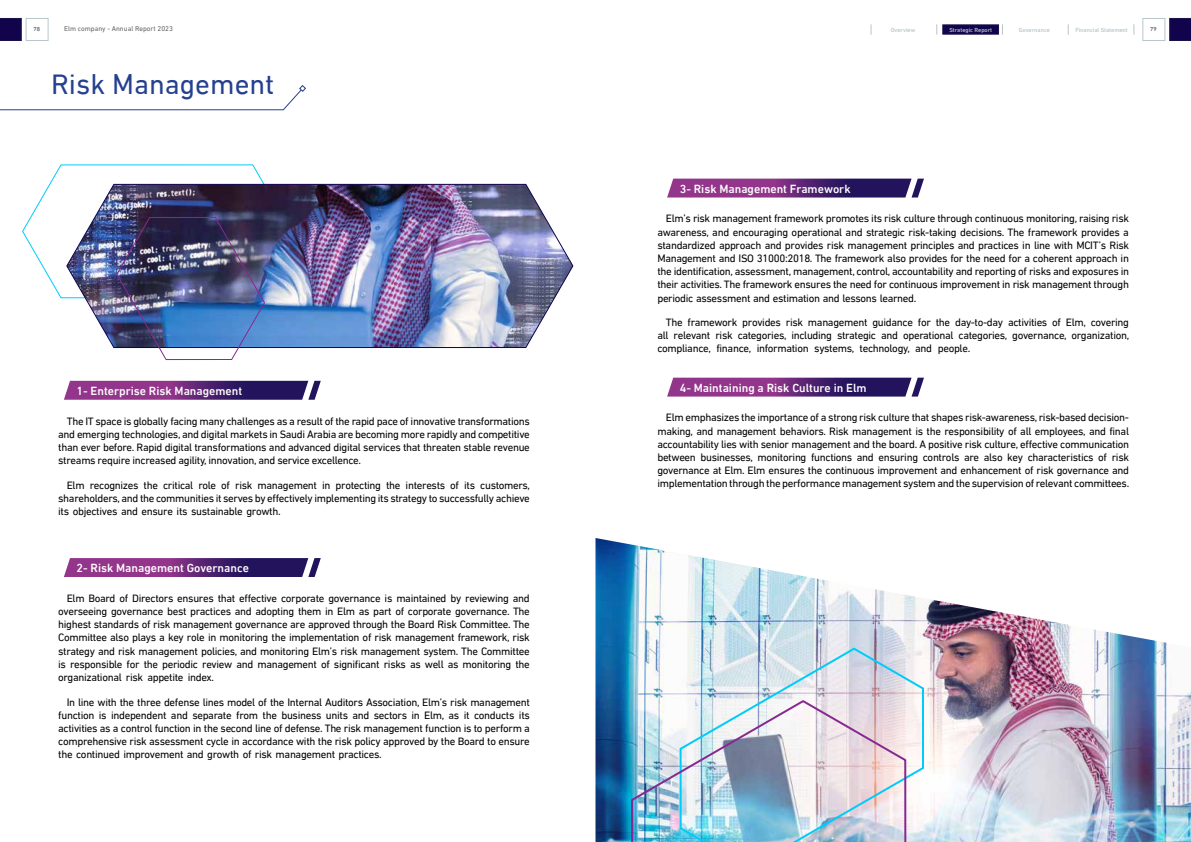
<style>
.page{position:relative;width:1191px;height:842px;background:#fff}
.page>*{position:absolute;margin:0;border:0;box-sizing:border-box;transform-origin:0 0}
.t1{font:29px "DIN Next LT Arabic";color:#25408f}
.t2{font:500 12px "DIN Next LT Arabic";color:#fff}
.t3{font:11px/13.2px "DIN Next LT Arabic";letter-spacing:-.03em;color:#000;text-align:justify}
.t4{font:7.1px "DIN Next LT Arabic";color:#636363}
.t5{font:500 6px "DIN Next LT Arabic";color:#b8c6ca}
.t6{font:500 6px "DIN Next LT Arabic";color:#556375}
</style>
<div class="page">
<div style="left:942px;top:24px;width:57px;height:11px;background:#11034c;border:1px solid #1a134b"></div>
<div style="left:26px;top:18px;width:23px;height:23px;border:1px solid #b8c6ca"></div>
<div style="left:1142px;top:18px;width:23px;height:23px;border:1px solid #b8c6ca"></div>
<svg style="left:0;top:18px;width:22px;height:23px"></svg>
<svg style="left:1169px;top:18px;width:22px;height:23px"></svg>
<img style="left:595px;top:538px;width:596px;height:304px">
<svg style="left:678px;top:646px;width:247px;height:196px"></svg>
<img style="left:629px;top:699px;width:278px;height:143px">
<svg style="left:667px;top:179px;width:257px;height:19px;background:#6c3680"></svg>
<svg style="left:667px;top:378px;width:257px;height:19px;background:#6c357f"></svg>
<img style="left:292px;top:183px;width:282px;height:165px">
<img style="left:22px;top:164px;width:270px;height:196px">
<svg style="left:0;top:85px;width:306px;height:26px"></svg>
<svg style="left:64px;top:381px;width:257px;height:19px;background:#6a337e"></svg>
<svg style="left:64px;top:558px;width:257px;height:19px;background:#69317d"></svg>
<p class="t6" style="left:33px;top:26px;width:8px">78</p>
<p class="t4" style="left:64px;top:25px;width:110px">Elm company - Annual Report 2023</p>
<p class="t5" style="left:891px;top:26px;width:26px">Overview</p>
<p class="t5" style="left:949px;top:26px;width:44px">Strategic Report</p>
<p class="t5" style="left:1018px;top:26px;width:33px">Governance</p>
<p class="t5" style="left:1075px;top:26px;width:54px">Financial Statement</p>
<p class="t6" style="left:1150px;top:26px;width:8px">79</p>
<h1 class="t1" style="left:51px;top:67px;width:225px">Risk Management</h1>
<p class="t2" style="left:77px;top:384px;width:167px">1- Enterprise Risk Management</p>
<p class="t3" style="left:58px;top:414px;width:473px;text-indent:9px">The IT space is globally facing many challenges as a result of the rapid pace of innovative transformations and emerging technologies, and digital markets in Saudi Arabia are becoming more rapidly and competitive than ever before. Rapid digital transformations and advanced digital services that threaten stable revenue streams require increased agility, innovation, and service excellence.</p>
<p class="t3" style="left:58px;top:478px;width:473px;text-indent:9px">Elm recognizes the critical role of risk management in protecting the interests of its customers, shareholders, and the communities it serves by effectively implementing its strategy to successfully achieve its objectives and ensure its sustainable growth.</p>
<p class="t2" style="left:77px;top:561px;width:174px">2- Risk Management Governance</p>
<p class="t3" style="left:58px;top:591px;width:473px;text-indent:9px">Elm Board of Directors ensures that effective corporate governance is maintained by reviewing and overseeing governance best practices and adopting them in Elm as part of corporate governance. The highest standards of risk management governance are approved through the Board Risk Committee. The Committee also plays a key role in monitoring the implementation of risk management framework, risk strategy and risk management policies, and monitoring Elm’s risk management system. The Committee is responsible for the periodic review and management of significant risks as well as monitoring the organizational risk appetite index.</p>
<p class="t3" style="left:58px;top:695px;width:473px;text-indent:9px">In line with the three defense lines model of the Internal Auditors Association, Elm’s risk management function is independent and separate from the business units and sectors in Elm, as it conducts its activities as a control function in the second line of defense. The risk management function is to perform a comprehensive risk assessment cycle in accordance with the risk policy approved by the Board to ensure the continued improvement and growth of risk management practices.</p>
<p class="t2" style="left:680px;top:181px;width:172px">3- Risk Management Framework</p>
<p class="t3" style="left:657px;top:212px;width:473px;text-indent:9px">Elm’s risk management framework promotes its risk culture through continuous monitoring, raising risk awareness, and encouraging operational and strategic risk-taking decisions. The framework provides a standardized approach and provides risk management principles and practices in line with MCIT’s Risk Management and ISO 31000:2018. The framework also provides for the need for a coherent approach in the identification, assessment, management, control, accountability and reporting of risks and exposures in their activities. The framework ensures the need for continuous improvement in risk management through periodic assessment and estimation and lessons learned.</p>
<p class="t3" style="left:657px;top:316px;width:473px;text-indent:9px">The framework provides risk management guidance for the day-to-day activities of Elm, covering all relevant risk categories, including strategic and operational categories, governance, organization, compliance, finance, information systems, technology, and people.</p>
<p class="t2" style="left:680px;top:380px;width:188px">4- Maintaining a Risk Culture in Elm</p>
<p class="t3" style="left:657px;top:411px;width:473px;text-indent:9px">Elm emphasizes the importance of a strong risk culture that shapes risk-awareness, risk-based decision&shy;making, and management behaviors. Risk management is the responsibility of all employees, and final accountability lies with senior management and the board. A positive risk culture, effective communication between businesses, monitoring functions and ensuring controls are also key characteristics of risk governance at Elm. Elm ensures the continuous improvement and enhancement of risk governance and implementation through the performance management system and the supervision of relevant committees.</p>
</div>
